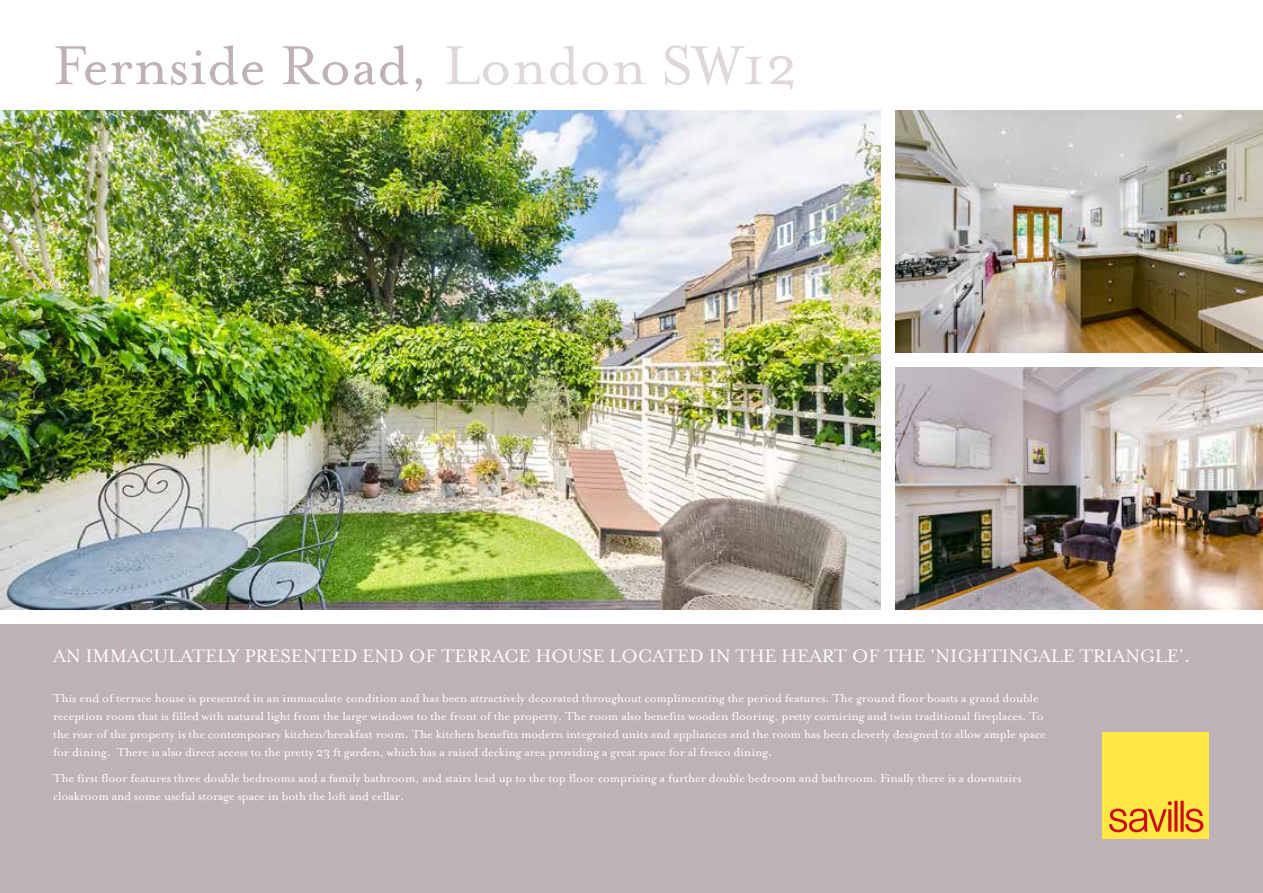
<style>
.page{position:relative;width:1263px;height:893px;background:#fff}
.page>*{position:absolute;margin:0;border:0;box-sizing:border-box;transform-origin:0 0}
.t1{font:63px "Mrs Eaves Roman";color:#bfb2b6}
.t2{font:21px "Mrs Eaves Roman";letter-spacing:-.01em;color:#fff}
.t3{font:13.5px/18px "Mrs Eaves Roman";letter-spacing:-.01em;color:#fff}
.s1{color:#dfd8da}
</style>
<div class="page">
<div style="left:0;top:624px;width:1263px;height:269px;background:#bfb2b6"></div>
<img style="left:0;top:111px;width:881px;height:498px">
<img style="left:896px;top:111px;width:367px;height:242px">
<img style="left:896px;top:368px;width:367px;height:241px">
<div style="left:1103px;top:733px;width:106px;height:106px;background:#ffe843"></div>
<svg style="left:1109px;top:801px;width:94px;height:31px"></svg>
<h1 class="t1" style="left:53px;top:31px;width:746px">Fernside Road, <span class="s1">London SW12</span></h1>
<h2 class="t2" style="left:53px;top:645px;width:1139px">AN IMMACULATELY PRESENTED END OF TERRACE HOUSE LOCATED IN THE HEART OF THE ‘NIGHTINGALE TRIANGLE’.</h2>
<p class="t3" style="left:53px;top:689px;width:994px">This end of terrace house is presented in an immaculate condition and has been attractively decorated throughout complimenting the period features. The ground floor boasts a grand double reception room that is filled with natural light from the large windows to the front of the property. The room also benefits wooden flooring, pretty cornicing and twin traditional fireplaces. To the rear of the property is the contemporary kitchen/breakfast room. The kitchen benefits modern integrated units and appliances and the room has been cleverly designed to allow ample space for dining. There is also direct access to the pretty 23 ft garden, which has a raised decking area providing a great space for al fresco dining.</p>
<p class="t3" style="left:53px;top:769px;width:970px">The first floor features three double bedrooms and a family bathroom, and stairs lead up to the top floor comprising a further double bedroom and bathroom. Finally there is a downstairs cloakroom and some useful storage space in both the loft and cellar.</p>
</div>
